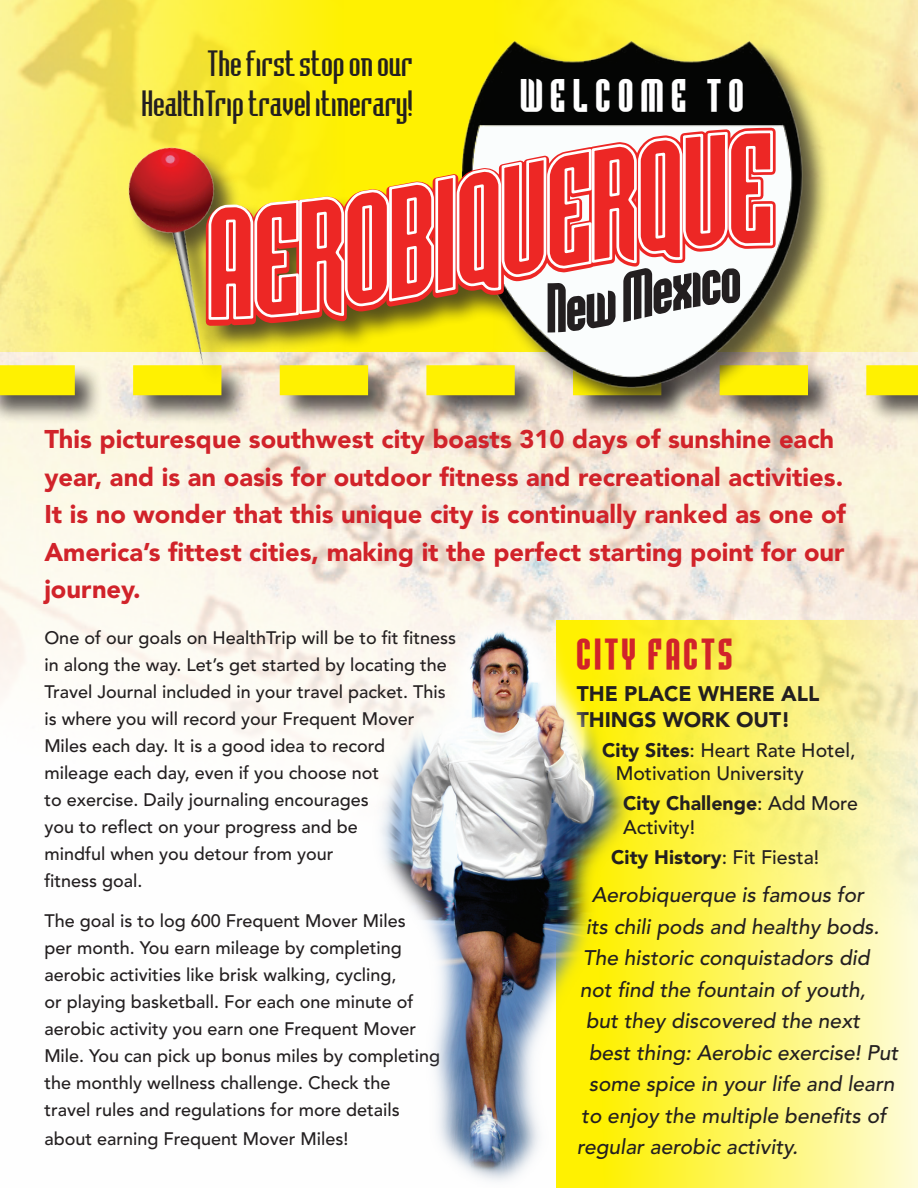
<style>
.page{position:relative;width:918px;height:1188px;background:#fff}
.page>*{position:absolute;margin:0;border:0;box-sizing:border-box;transform-origin:0 0}
.t1{font:700 40.8px "Flintstone";letter-spacing:.2em;color:#fff}
.t2{font:700 39px "Flintstone";letter-spacing:.1em;color:#d1232a}
.t3{font:33.45px/40px "Flintstone";color:#231f20;text-align:right}
.t4{font:900 25.5px/37.5px "Avenir LT Std";color:#d1232a}
.t5{font:italic 500 21px "Avenir LT Std";color:#231f20}
.t6{font:900 21px/25.2px "Avenir LT Std";color:#231f20}
.t7{font:500 19.5px/23.4px "Avenir LT Std";color:#231f20}
.t8{font:900 19.5px "Avenir LT Std";color:#231f20}
.t9{font:500 18px/27px "Avenir LT Std";color:#231f20}
.s1{font-weight:900}
.s2{font-weight:500}
</style>
<div class="page">
<svg style="left:424px;top:0;width:494px;height:352px;background:#faee81"></svg>
<svg style="left:0;top:0;width:424px;height:352px;background:#f9ed66"></svg>
<svg style="left:697px;top:620px;width:221px;height:568px;background:#fbf48d"></svg>
<div style="left:0;top:363px;width:918px;height:60px;background:#231f20;opacity:.75"></div>
<svg style="left:0;top:365px;width:918px;height:30px;background:#f9ec3c"></svg>
<div style="left:126px;top:39px;width:703px;height:374px;background:#231f20;opacity:.75"></div>
<img style="left:80px;top:134px;width:228px;height:257px">
<img style="left:456px;top:35px;width:352px;height:355px">
<svg style="left:202px;top:124px;width:578px;height:208px"></svg>
<img style="left:261px;top:586px;width:436px;height:602px">
<h3 class="t3" style="left:142px;top:43px;width:273px">The first stop on our<br>HealthTrip travel itinerary!</h3>
<h1 class="t1" style="left:520px;top:69px;width:225px">WELCOME TO</h1>
<p class="t4" style="left:44px;top:421px;width:803px">This picturesque southwest city boasts 310 days of sunshine each year, and is an oasis for outdoor fitness and recreational activities.<br>It is no wonder that this unique city is continually ranked as one of America’s fittest cities, making it the perfect starting point for our journey.</p>
<p class="t9" style="left:44px;top:624px;width:413px">One of our goals on HealthTrip will be to fit fitness in along the way. Let’s get started by locating the Travel Journal included in your travel packet. This is where you will record your Frequent Mover Miles each day. It is a good idea to record<br>mileage each day, even if you choose not<br>to exercise. Daily journaling encourages<br>you to reflect on your progress and be<br>mindful when you detour from your<br>fitness goal.</p>
<p class="t9" style="left:44px;top:908px;width:397px">The goal is to log 600 Frequent Mover Miles<br>per month. You earn mileage by completing aerobic activities like brisk walking, cycling,<br>or playing basketball. For each one minute of aerobic activity you earn one Frequent Mover Mile. You can pick up bonus miles by completing the monthly wellness challenge. Check the travel rules and regulations for more details about earning Frequent Mover Miles!</p>
<h2 class="t2" style="left:577px;top:629px;width:157px">CITY FACTS</h2>
<p class="t6" style="left:577px;top:681px;width:244px">The place where all things work out !</p>
<p class="t7" style="left:616px;top:739px;width:241px;text-indent:-13px"><span class="s1">City Sites</span>: Heart Rate Hotel,<br>Motivation University</p>
<p class="t7" style="left:623px;top:792px;width:236px"><span class="s1">City Challenge</span>: Add More<br>Activity!</p>
<p class="t8" style="left:611px;top:845px;width:209px">City History<span class="s2">: Fit Fiesta!</span></p>
<p class="t5" style="left:592px;top:883px;width:274px">Aerobiquerque is famous for</p>
<p class="t5" style="left:586px;top:914px;width:295px">its chili pods and healthy bods.</p>
<p class="t5" style="left:583px;top:946px;width:289px">The historic conquistadors did</p>
<p class="t5" style="left:580px;top:977px;width:288px">not find the fountain of youth,</p>
<p class="t5" style="left:586px;top:1009px;width:276px">but they discovered the next</p>
<p class="t5" style="left:589px;top:1040px;width:311px">best thing: Aerobic exercise! Put</p>
<p class="t5" style="left:589px;top:1072px;width:307px">some spice in your life and learn</p>
<p class="t5" style="left:581px;top:1103px;width:306px">to enjoy the multiple benefits of</p>
<p class="t5" style="left:577px;top:1135px;width:223px">regular aerobic activity.</p>
</div>
